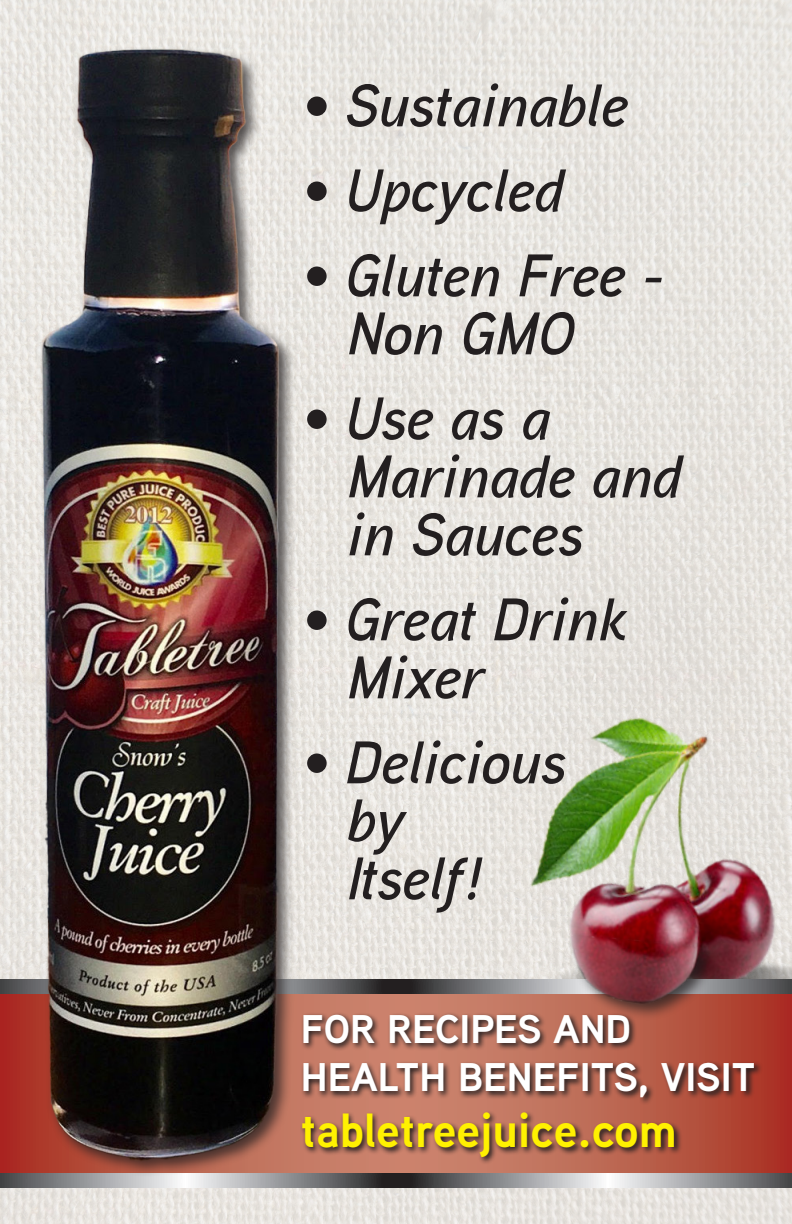
<style>
.page{position:relative;width:792px;height:1224px;background:#fff}
.page>*{position:absolute;margin:0;border:0;box-sizing:border-box;transform-origin:0 0}
.t1{font:italic 600 60px/58px "Aaux Next";color:#231f20}
.t2{font:700 48px "Aaux Next";color:#fff101}
.t3{font:700 40px/48px "Aaux Next";color:#fff}
</style>
<div class="page">
<img style="left:0;top:0;width:792px;height:1224px">
<img style="left:464px;top:699px;width:328px;height:280px">
<svg style="left:0;top:994px;width:792px;height:179px;background:#b54d3f"></svg>
<div style="left:300px;top:1013px;width:463px;height:152px;background:#231f20;opacity:.98"></div>
<svg style="left:0;top:979px;width:792px;height:15px;background:#656668"></svg>
<svg style="left:0;top:1173px;width:792px;height:15px;background:#919294"></svg>
<div style="left:567px;top:932px;width:148px;height:89px;background:#231f20;opacity:.75"></div>
<img style="left:562px;top:926px;width:141px;height:88px">
<div style="left:38px;top:45px;width:258px;height:1132px;background:#231f20;opacity:.75"></div>
<img style="left:36px;top:47px;width:252px;height:1117px">
<p class="t1" style="left:301px;top:75px;width:328px">• Sustainable</p>
<p class="t1" style="left:301px;top:160px;width:264px">• Upcycled</p>
<p class="t1" style="left:347px;top:245px;width:320px;text-indent:-46px">• Gluten Free -<br>Non GMO</p>
<p class="t1" style="left:347px;top:388px;width:336px;text-indent:-46px">• Use as a<br>Marinade and in Sauces</p>
<p class="t1" style="left:347px;top:589px;width:281px;text-indent:-46px">• Great Drink<br>Mixer</p>
<p class="t1" style="left:347px;top:732px;width:220px;text-indent:-46px">• Delicious by<br>Itself!</p>
<p class="t3" style="left:301px;top:1005px;width:456px">FOR RECIPES AND<br>HEALTH BENEFITS, VISIT</p>
<p class="t2" style="left:301px;top:1097px;width:377px">tabletreejuice.com</p>
</div>
